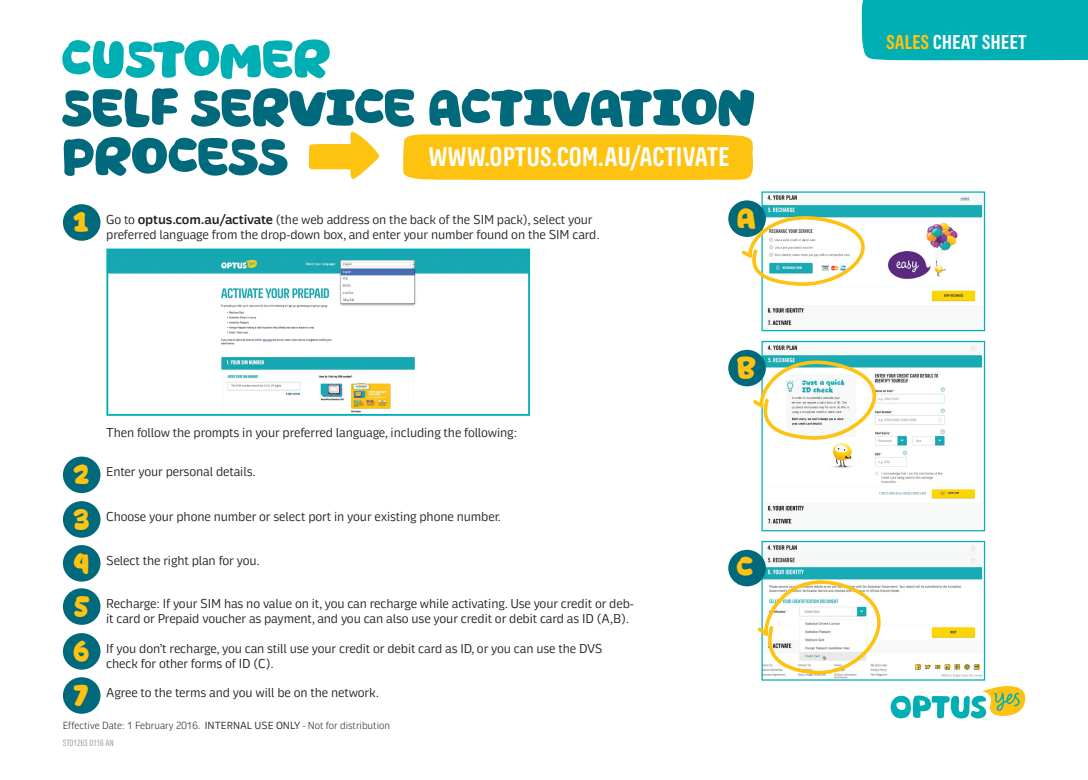
<style>
.page{position:relative;width:1088px;height:780px;background:#fff}
.page>*{position:absolute;margin:0;border:0;box-sizing:border-box;transform-origin:0 0}
.t1{font:700 56.25px/48.8px "Optus Voice";letter-spacing:-.02em;color:#00697b}
.t2{font:700 56.25px "Optus Voice";letter-spacing:-.02em;color:#00afb3}
.t3{font:700 31.12px/44.1px "Optus Voice";color:#fec210;text-align:justify}
.t4{font:700 26px "Optus Sans Condensed";color:#fff}
.t5{font:700 19.38px "Optus Sans Condensed";color:#fff}
.t6{font:12.5px/15px "Optus Sans";letter-spacing:-.01em;color:#231f20}
.t7{font:300 10px "Optus Sans";color:#231f20}
.t8{font:8.75px "Optus Sans Condensed";color:#939598}
.s1{font-weight:700}
.s2{font-weight:400}
.s3{color:#fec210}
</style>
<div class="page">
<div style="left:861px;top:0;width:227px;height:61px;background:#00afb3"></div>
<img style="left:763px;top:194px;width:220px;height:132px">
<div style="left:761px;top:191px;width:224px;height:140px;border:1px solid #00afb3"></div>
<img style="left:767px;top:343px;width:216px;height:186px">
<div style="left:761px;top:341px;width:224px;height:190px;border:1px solid #00afb3"></div>
<img style="left:763px;top:544px;width:219px;height:19px">
<div style="left:403px;top:134px;width:351px;height:46px;background:#fec210"></div>
<svg style="left:739px;top:203px;width:158px;height:87px"></svg>
<svg style="left:751px;top:346px;width:157px;height:98px"></svg>
<svg style="left:754px;top:563px;width:272px;height:155px"></svg>
<svg style="left:308px;top:132px;width:72px;height:47px"></svg>
<div style="left:63px;top:204px;width:37px;height:37px;background:#00697b;border-radius:50%"></div>
<div style="left:63px;top:456px;width:37px;height:37px;background:#00697b;border-radius:50%"></div>
<div style="left:63px;top:501px;width:37px;height:36px;background:#00697b;border-radius:50%"></div>
<div style="left:63px;top:545px;width:37px;height:36px;background:#00697b;border-radius:50%"></div>
<div style="left:63px;top:588px;width:37px;height:36px;background:#00697b;border-radius:50%"></div>
<div style="left:63px;top:633px;width:37px;height:36px;background:#00697b;border-radius:50%"></div>
<div style="left:63px;top:677px;width:37px;height:36px;background:#00697b;border-radius:50%"></div>
<div style="left:728px;top:200px;width:38px;height:37px;background:#00697b;border-radius:50%"></div>
<div style="left:728px;top:350px;width:38px;height:36px;background:#00697b;border-radius:50%"></div>
<div style="left:728px;top:549px;width:38px;height:37px;background:#00697b;border-radius:50%"></div>
<img style="left:109px;top:251px;width:418px;height:162px">
<div style="left:106px;top:248px;width:424px;height:168px;border:2px solid #00afb3"></div>
<h1 class="t2" style="left:61px;top:25px;width:271px">CUSTOMER</h1>
<h1 class="t1" style="left:61px;top:83px;width:695px">SELF SERVICE ACTIVATION<br>PROCESS</h1>
<h3 class="t4" style="left:428px;top:141px;width:303px">WWW.OPTUS.COM.AU/ACTIVATE</h3>
<h2 class="t3" style="left:74px;top:199px;width:17px">1</h2>
<p class="t6" style="left:106px;top:212px;width:495px">Go to <span class="s1">optus.com.au/activate</span> (the web address on the back of the SIM pack), select your preferred language from the drop-down box, and enter your number found on the SIM card.</p>
<h2 class="t3" style="left:74px;top:452px;width:17px">2<br>3<br>4<br>5<br>6<br>7</h2>
<p class="t6" style="left:106px;top:424px;width:412px">Then follow the prompts in your preferred language, including the following:</p>
<p class="t6" style="left:106px;top:464px;width:151px">Enter your personal details.</p>
<p class="t6" style="left:106px;top:508px;width:396px">Choose your phone number or select port in your existing phone number.</p>
<p class="t6" style="left:106px;top:552px;width:155px">Select the right plan for you.</p>
<p class="t6" style="left:106px;top:596px;width:529px">Recharge: If your SIM has no value on it, you can recharge while activating. Use your credit or deb&shy;it card or Prepaid voucher as payment, and you can also use your credit or debit card as ID (A,B).</p>
<p class="t6" style="left:106px;top:640px;width:498px">If you don’t recharge, you can still use your credit or debit card as ID, or you can use the DVS check for other forms of ID (C).</p>
<p class="t6" style="left:106px;top:684px;width:274px">Agree to the terms and you will be on the network.</p>
<p class="t7" style="left:63px;top:720px;width:329px">Effective Date: 1 February 2016. <span class="s2">INTERNAL USE ONLY</span> - Not for distribution</p>
<p class="t8" style="left:63px;top:737px;width:52px">STO1263 0116 AN</p>
<h2 class="t3" style="left:736px;top:195px;width:21px">A</h2>
<h2 class="t3" style="left:736px;top:345px;width:21px">B</h2>
<h2 class="t3" style="left:736px;top:545px;width:18px">C</h2>
<h3 class="t5" style="left:886px;top:31px;width:142px"><span class="s3">SALES</span> CHEAT SHEET</h3>
</div>
